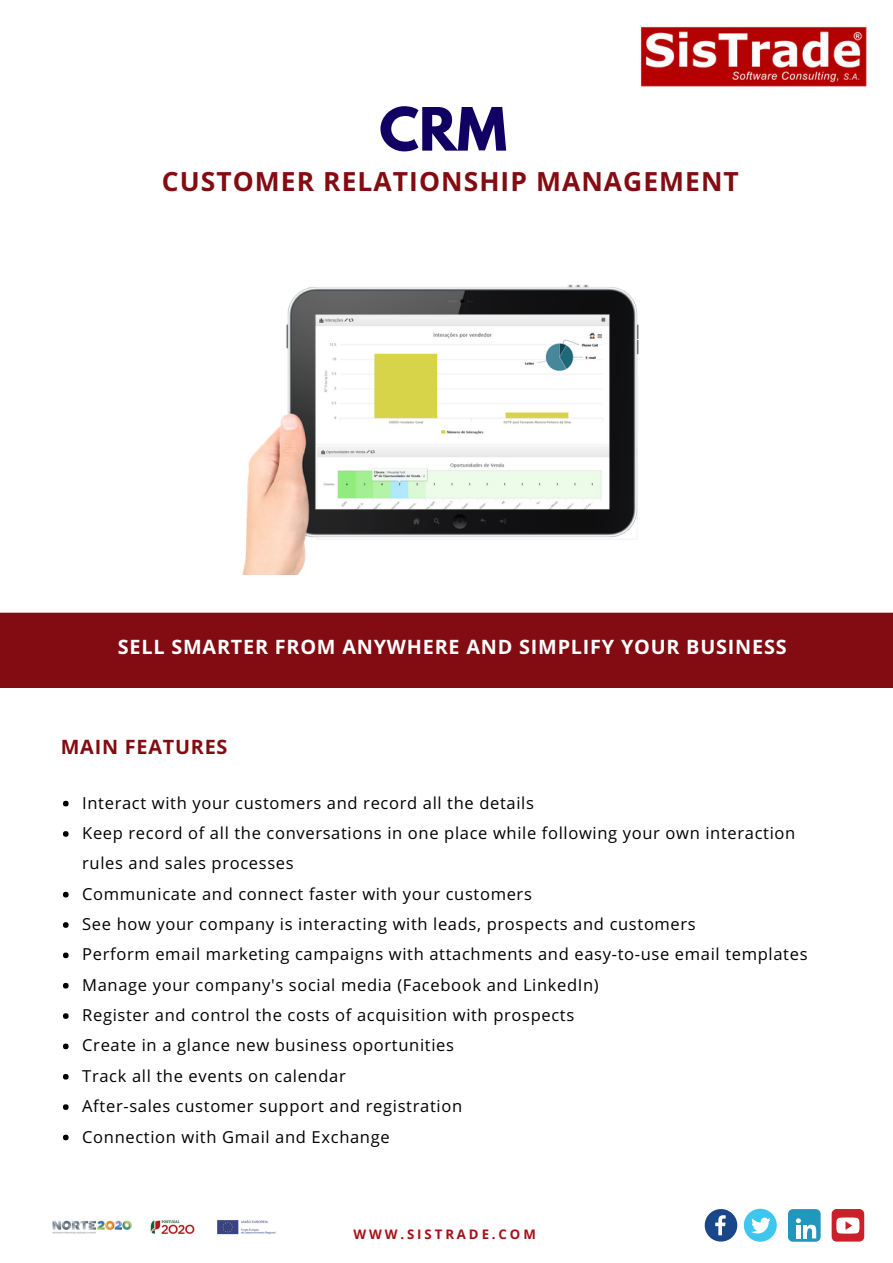
<style>
.page{position:relative;width:893px;height:1263px;background:#fff}
.page>*{position:absolute;margin:0;border:0;box-sizing:border-box;transform-origin:0 0}
.t1{font:700 52.95px "League Spartan";color:#110063}
.t2{font:700 26.4px "Open Sans";letter-spacing:.04em;color:#820c11}
.t3{font:700 19.8px "Open Sans";letter-spacing:.04em;color:#fff}
.t4{font:700 19.8px "Open Sans";letter-spacing:.04em;color:#820c11}
.t5{font:16.5px/30.3px "Open Sans";letter-spacing:.04em;color:#000}
.t6{font:700 13.2px "Open Sans";letter-spacing:.22em;color:#a60f16}
</style>
<div class="page">
<svg style="left:704px;top:1209px;width:33px;height:32px"></svg>
<div style="left:743px;top:1209px;width:33px;height:33px;background:#3fc6ee;border-radius:50%"></div>
<svg style="left:751px;top:1217px;width:19px;height:16px"></svg>
<div style="left:788px;top:1209px;width:32px;height:33px;background:#2197bd;border-radius:5px"></div>
<svg style="left:796px;top:1218px;width:20px;height:20px"></svg>
<div style="left:831px;top:1209px;width:33px;height:32px;background:#cb2029;border-radius:5px"></div>
<svg style="left:836px;top:1217px;width:23px;height:16px"></svg>
<div style="left:0;top:613px;width:892px;height:75px;background:#820c11"></div>
<img style="left:640px;top:26px;width:227px;height:61px">
<img style="left:52px;top:1220px;width:224px;height:15px">
<svg style="left:63px;top:801px;width:6px;height:5px"></svg>
<svg style="left:63px;top:831px;width:6px;height:6px"></svg>
<svg style="left:63px;top:892px;width:6px;height:5px"></svg>
<svg style="left:63px;top:922px;width:6px;height:6px"></svg>
<svg style="left:63px;top:952px;width:6px;height:6px"></svg>
<svg style="left:63px;top:983px;width:6px;height:5px"></svg>
<svg style="left:63px;top:1013px;width:6px;height:6px"></svg>
<svg style="left:63px;top:1043px;width:6px;height:6px"></svg>
<svg style="left:63px;top:1074px;width:6px;height:5px"></svg>
<svg style="left:63px;top:1104px;width:6px;height:6px"></svg>
<svg style="left:63px;top:1135px;width:6px;height:5px"></svg>
<img style="left:242px;top:284px;width:397px;height:290px">
<h1 class="t1" style="left:379px;top:103px;width:129px">CRM</h1>
<h2 class="t2" style="left:162px;top:163px;width:578px">CUSTOMER RELATIONSHIP MANAGEMENT</h2>
<p class="t3" style="left:118px;top:633px;width:670px">SELL SMARTER FROM ANYWHERE AND SIMPLIFY YOUR BUSINESS</p>
<p class="t4" style="left:61px;top:733px;width:168px">MAIN FEATURES</p>
<p class="t5" style="left:82px;top:787px;width:726px">Interact with your customers and record all the details<br>Keep record of all the conversations in one place while following your own interaction rules and sales processes<br>Communicate and connect faster with your customers<br>See how your company is interacting with leads, prospects and customers<br>Perform email marketing campaigns with attachments and easy-to-use email templates Manage your company's social media (Facebook and LinkedIn)<br>Register and control the costs of acquisition with prospects<br>Create in a glance new business oportunities<br>Track all the events on calendar<br>After-sales customer support and registration<br>Connection with Gmail and Exchange</p>
<p class="t6" style="left:353px;top:1225px;width:184px">WWW.SISTRADE.COM</p>
</div>
